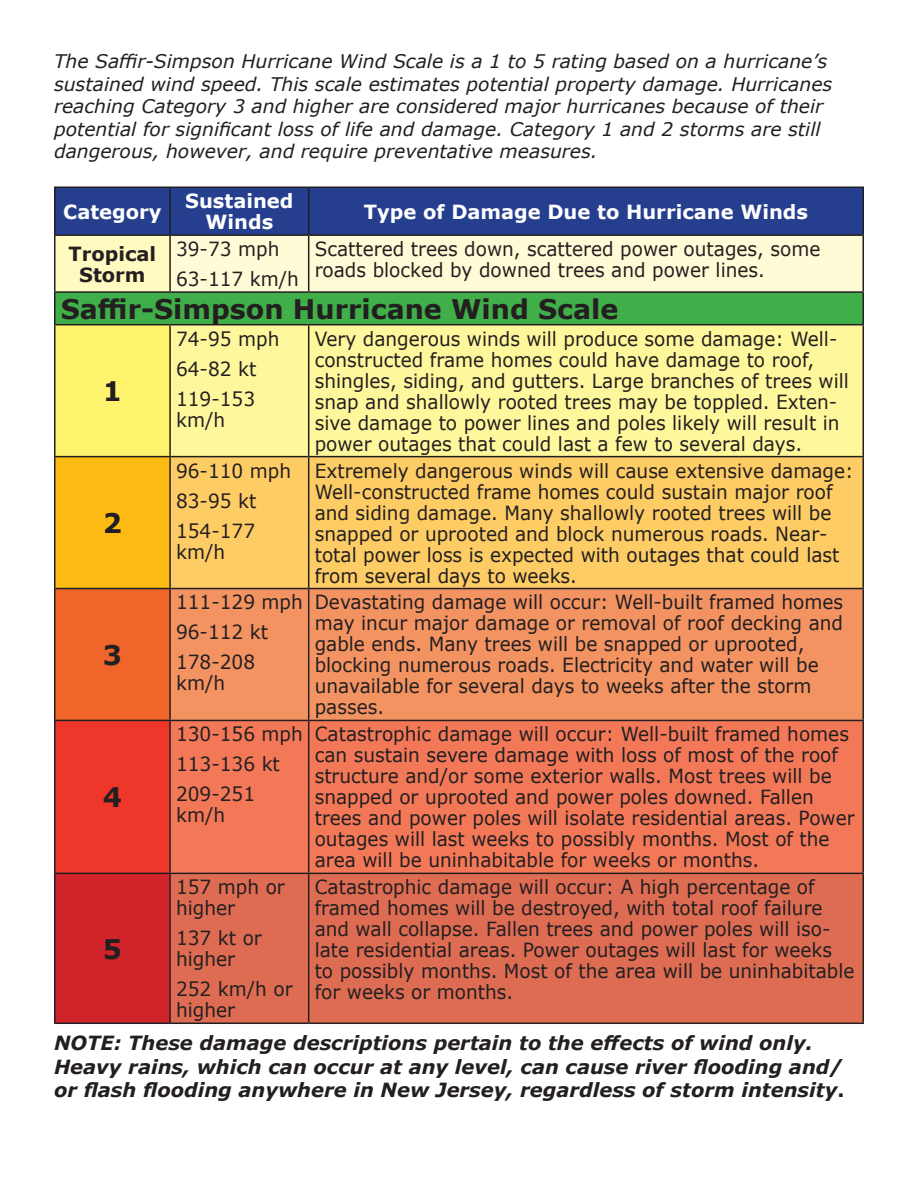
<style>
.page{position:relative;width:918px;height:1188px;background:#fff}
.page>*{position:absolute;margin:0;border:0;box-sizing:border-box;transform-origin:0 0}
.t1{font:700 27px "Verdana";color:#231f20}
.t2{font:19.5px/21px "Verdana";color:#231f20;scale:.95 1}
.t3{font:italic 700 19.5px/23.4px "Verdana";color:#231f20}
.t4{font:700 19.5px/21px "Verdana";color:#fff;text-align:center}
.t5{font:700 19.5px/21px "Verdana";color:#231f20;text-align:center}
.t6{font:italic 18.75px/22.5px "Verdana";color:#231f20}
.s1{font-style:normal}
</style>
<div class="page">
<svg style="left:56px;top:188px;width:806px;height:103px;background:#9ba5b3"></svg>
<div style="left:55px;top:292px;width:808px;height:33px;background:#40ae49"></div>
<div style="left:55px;top:325px;width:115px;height:132px;background:#fff46d"></div>
<div style="left:171px;top:325px;width:691px;height:131px;background:#fff79c"></div>
<div style="left:55px;top:457px;width:115px;height:132px;background:#fcba13"></div>
<div style="left:171px;top:457px;width:691px;height:131px;background:#fecc64"></div>
<div style="left:55px;top:589px;width:115px;height:131px;background:#ef652a"></div>
<div style="left:171px;top:589px;width:691px;height:131px;background:#f49362"></div>
<div style="left:55px;top:720px;width:115px;height:153px;background:#ee362a"></div>
<div style="left:171px;top:721px;width:691px;height:152px;background:#f37858"></div>
<div style="left:55px;top:873px;width:115px;height:150px;background:#d1232a"></div>
<div style="left:171px;top:874px;width:691px;height:149px;background:#dd6c53"></div>
<hr style="left:54px;top:187px;width:116px;height:1px;background:#231f20">
<hr style="left:54px;top:188px;width:2px;height:46px;background:#231f20">
<hr style="left:170px;top:187px;width:139px;height:1px;background:#231f20">
<hr style="left:169px;top:188px;width:2px;height:46px;background:#231f20">
<hr style="left:309px;top:187px;width:555px;height:1px;background:#231f20">
<hr style="left:308px;top:188px;width:1px;height:46px;background:#231f20">
<hr style="left:862px;top:188px;width:2px;height:46px;background:#231f20">
<hr style="left:54px;top:234px;width:116px;height:2px;background:#231f20">
<hr style="left:54px;top:236px;width:2px;height:55px;background:#231f20">
<hr style="left:170px;top:234px;width:139px;height:2px;background:#231f20">
<hr style="left:169px;top:236px;width:2px;height:55px;background:#231f20">
<hr style="left:309px;top:234px;width:555px;height:2px;background:#231f20">
<hr style="left:308px;top:236px;width:1px;height:55px;background:#231f20">
<hr style="left:862px;top:236px;width:2px;height:55px;background:#231f20">
<hr style="left:54px;top:291px;width:116px;height:2px;background:#231f20">
<hr style="left:54px;top:293px;width:2px;height:31px;background:#231f20">
<hr style="left:170px;top:291px;width:139px;height:2px;background:#231f20">
<hr style="left:309px;top:291px;width:555px;height:2px;background:#231f20">
<hr style="left:862px;top:293px;width:2px;height:31px;background:#231f20">
<hr style="left:54px;top:324px;width:116px;height:1px;background:#231f20">
<hr style="left:54px;top:325px;width:2px;height:131px;background:#231f20">
<hr style="left:170px;top:324px;width:139px;height:1px;background:#231f20">
<hr style="left:169px;top:325px;width:2px;height:131px;background:#231f20">
<hr style="left:309px;top:324px;width:555px;height:1px;background:#231f20">
<hr style="left:308px;top:325px;width:1px;height:131px;background:#231f20">
<hr style="left:862px;top:325px;width:2px;height:131px;background:#231f20">
<hr style="left:54px;top:456px;width:116px;height:1px;background:#231f20">
<hr style="left:54px;top:457px;width:2px;height:131px;background:#231f20">
<hr style="left:170px;top:456px;width:139px;height:1px;background:#231f20">
<hr style="left:169px;top:457px;width:2px;height:131px;background:#231f20">
<hr style="left:309px;top:456px;width:555px;height:1px;background:#231f20">
<hr style="left:308px;top:457px;width:1px;height:131px;background:#231f20">
<hr style="left:862px;top:457px;width:2px;height:131px;background:#231f20">
<hr style="left:54px;top:588px;width:116px;height:1px;background:#231f20">
<hr style="left:54px;top:589px;width:2px;height:131px;background:#231f20">
<hr style="left:170px;top:588px;width:139px;height:1px;background:#231f20">
<hr style="left:169px;top:589px;width:2px;height:131px;background:#231f20">
<hr style="left:309px;top:588px;width:555px;height:1px;background:#231f20">
<hr style="left:308px;top:589px;width:1px;height:131px;background:#231f20">
<hr style="left:862px;top:589px;width:2px;height:131px;background:#231f20">
<hr style="left:54px;top:720px;width:116px;height:1px;background:#231f20">
<hr style="left:54px;top:721px;width:2px;height:152px;background:#231f20">
<hr style="left:170px;top:720px;width:139px;height:1px;background:#231f20">
<hr style="left:169px;top:721px;width:2px;height:152px;background:#231f20">
<hr style="left:309px;top:720px;width:555px;height:1px;background:#231f20">
<hr style="left:308px;top:721px;width:1px;height:152px;background:#231f20">
<hr style="left:862px;top:721px;width:2px;height:152px;background:#231f20">
<hr style="left:54px;top:873px;width:116px;height:1px;background:#231f20">
<hr style="left:54px;top:874px;width:2px;height:149px;background:#231f20">
<hr style="left:170px;top:873px;width:139px;height:1px;background:#231f20">
<hr style="left:169px;top:874px;width:2px;height:149px;background:#231f20">
<hr style="left:309px;top:873px;width:555px;height:1px;background:#231f20">
<hr style="left:308px;top:874px;width:1px;height:149px;background:#231f20">
<hr style="left:862px;top:874px;width:2px;height:149px;background:#231f20">
<hr style="left:54px;top:1023px;width:116px;height:1px;background:#231f20">
<hr style="left:170px;top:1023px;width:139px;height:1px;background:#231f20">
<hr style="left:309px;top:1023px;width:555px;height:1px;background:#231f20">
<p class="t6" style="left:54px;top:50px;width:780px">The Saffir-Simpson Hurricane Wind Scale is a 1 to 5 rating based on a hurricane’s sustained wind speed. This scale estimates potential property damage. Hurricanes reaching Category 3 and higher are considered major hurricanes because of their potential for significant loss of life and damage. Category 1 and 2 storms are still dangerous, however, and require preventative measures.</p>
<p class="t4" style="left:63px;top:201px;width:100px">Category</p>
<p class="t4" style="left:185px;top:190px;width:110px">Sustained<br>Winds</p>
<p class="t4" style="left:364px;top:201px;width:446px">Type of Damage Due to Hurricane Winds</p>
<p class="t5" style="left:68px;top:243px;width:89px">Tropical<br>Storm</p>
<p class="t2" style="left:176px;top:234px;width:131px;line-height:30px">39-73 mph<br>63-117 km/h</p>
<p class="t2" style="left:315px;top:238px;width:534px">Scattered trees down, scattered power outages, some roads blocked by downed trees and power lines.</p>
<h1 class="t1" style="left:61px;top:290px;width:559px">Saffir-Simpson Hurricane Wind Scale</h1>
<h1 class="t1" style="left:103px;top:372px;width:21px">1</h1>
<h1 class="t1" style="left:103px;top:504px;width:21px">2</h1>
<h1 class="t1" style="left:103px;top:636px;width:21px">3</h1>
<h1 class="t1" style="left:103px;top:778px;width:21px">4</h1>
<p class="t2" style="left:176px;top:323px;width:110px;line-height:30px">74-95 mph<br>64-82 kt<br>119-153</p>
<p class="t2" style="left:176px;top:409px;width:53px">km/h</p>
<p class="t2" style="left:176px;top:455px;width:123px;line-height:30px">96-110 mph<br>83-95 kt<br>154-177</p>
<p class="t2" style="left:176px;top:541px;width:53px">km/h</p>
<p class="t2" style="left:176px;top:587px;width:135px;line-height:30px">111-129 mph<br>96-112 kt<br>178-208</p>
<p class="t2" style="left:176px;top:673px;width:53px">km/h</p>
<p class="t2" style="left:176px;top:719px;width:135px;line-height:30px">130-156 mph<br>113-136 kt<br>209-251</p>
<p class="t2" style="left:176px;top:805px;width:53px">km/h</p>
<p class="t2" style="left:315px;top:328px;width:564px">Very dangerous winds will produce some damage: Well&shy;constructed frame homes could have damage to roof, shingles, siding, and gutters. Large branches of trees will snap and shallowly rooted trees may be toppled. Exten&shy;sive damage to power lines and poles likely will result in power outages that could last a few to several days.</p>
<p class="t2" style="left:315px;top:460px;width:569px">Extremely dangerous winds will cause extensive damage:<br>Well-constructed frame homes could sustain major roof and siding damage. Many shallowly rooted trees will be snapped or uprooted and block numerous roads. Near&shy;total power loss is expected with outages that could last from several days to weeks.</p>
<p class="t2" style="left:315px;top:592px;width:558px">Devastating damage will occur: Well-built framed homes may incur major damage or removal of roof decking and gable ends. Many trees will be snapped or uprooted, blocking numerous roads. Electricity and water will be unavailable for several days to weeks after the storm passes.</p>
<p class="t2" style="left:315px;top:724px;width:570px">Catastrophic damage will occur: Well-built framed homes can sustain severe damage with loss of most of the roof structure and/or some exterior walls. Most trees will be snapped or uprooted and power poles downed. Fallen trees and power poles will isolate residential areas. Power outages will last weeks to possibly months. Most of the area will be uninhabitable for weeks or months.</p>
<p class="t2" style="left:315px;top:876px;width:570px">Catastrophic damage will occur: A high percentage of framed homes will be destroyed, with total roof failure and wall collapse. Fallen trees and power poles will iso&shy;late residential areas. Power outages will last for weeks to possibly months. Most of the area will be uninhabitable for weeks or months.</p>
<p class="t3" style="left:54px;top:1031px;width:792px">NOTE: These damage descriptions pertain to the effects of wind only.<br>Heavy rains, which can occur at any level, can cause river flooding and/ or flash flooding anywhere in New Jersey, regardless of storm intensity<span class="s1">.</span></p>
<p class="t2" style="left:176px;top:876px;width:116px">157 mph or higher</p>
<p class="t2" style="left:176px;top:927px;width:92px">137 kt or higher</p>
<p class="t2" style="left:176px;top:978px;width:124px">252 km/h or higher</p>
<h1 class="t1" style="left:103px;top:930px;width:21px">5</h1>
</div>
